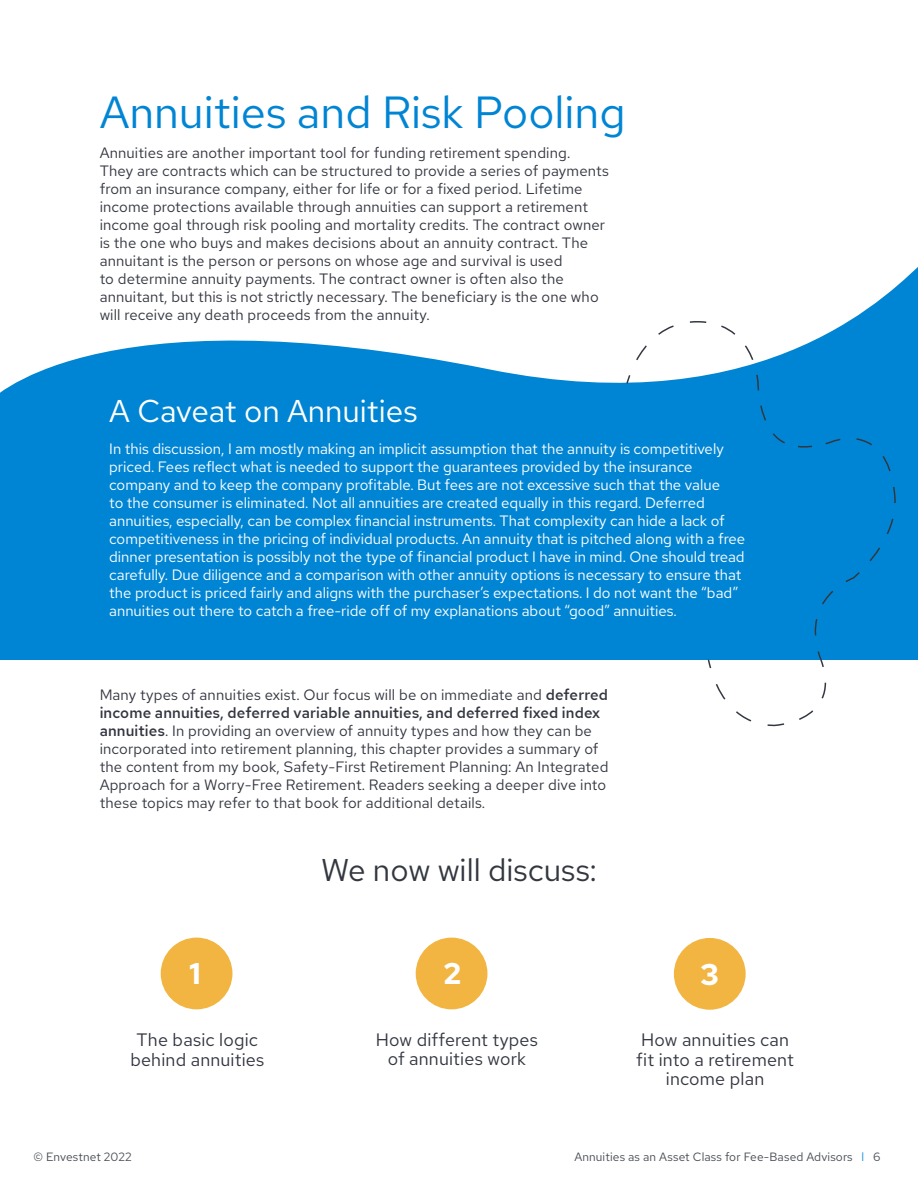
<style>
.page{position:relative;width:918px;height:1188px;background:#fff}
.page>*{position:absolute;margin:0;border:0;box-sizing:border-box;transform-origin:0 0}
.t1{font:45px "Red Hat Text";color:#0085d4}
.t2{font:31.5px "Red Hat Text";color:#fff}
.t3{font:31.5px "Red Hat Text";color:#333840}
.t4{font:700 30px "Red Hat Text";color:#fff}
.t5{font:18px/19.5px "Red Hat Text";letter-spacing:.01em;color:#333640;text-align:center}
.t6{font:15px/18px "Red Hat Text";letter-spacing:.01em;color:#333640}
.t7{font:15px/18px "Red Hat Text";color:#fff}
.t8{font:12px "Red Hat Text";letter-spacing:.01em;color:#474c53}
.s1{font-weight:500}
.s2{color:#1a91d8}
</style>
<div class="page">
<svg style="left:0;top:267px;width:918px;height:393px;fill:#0085d4"></svg>
<div style="left:416px;top:938px;width:71px;height:71px;background:#f2b542;border-radius:50%"></div>
<div style="left:161px;top:938px;width:71px;height:71px;background:#f2b542;border-radius:50%"></div>
<div style="left:674px;top:938px;width:72px;height:72px;background:#f2b542;border-radius:50%"></div>
<svg style="left:626px;top:320px;width:271px;height:407px"></svg>
<h1 class="t1" style="left:100px;top:82px;width:527px">Annuities and Risk Pooling</h1>
<p class="t6" style="left:100px;top:143px;width:511px">Annuities are another important tool for funding retirement spending.<br>They are contracts which can be structured to provide a series of payments from an insurance company, either for life or for a fixed period. Lifetime income protections available through annuities can support a retirement income goal through risk pooling and mortality credits. The contract owner is the one who buys and makes decisions about an annuity contract. The annuitant is the person or persons on whose age and survival is used<br>to determine annuity payments. The contract owner is often also the annuitant, but this is not strictly necessary. The beneficiary is the one who will receive any death proceeds from the annuity.</p>
<h2 class="t2" style="left:109px;top:390px;width:310px">A Caveat on Annuities</h2>
<p class="t7" style="left:109px;top:439px;width:638px">In this discussion, I am mostly making an implicit assumption that the annuity is competitively priced. Fees reflect what is needed to support the guarantees provided by the insurance company and to keep the company profitable. But fees are not excessive such that the value<br>to the consumer is eliminated. Not all annuities are created equally in this regard. Deferred annuities, especially, can be complex financial instruments. That complexity can hide a lack of competitiveness in the pricing of individual products. An annuity that is pitched along with a free dinner presentation is possibly not the type of financial product I have in mind. One should tread carefully. Due diligence and a comparison with other annuity options is necessary to ensure that the product is priced fairly and aligns with the purchaser’s expectations. I do not want the “bad” annuities out there to catch a free-ride off of my explanations about “good” annuities.</p>
<p class="t6" style="left:100px;top:685px;width:510px">Many types of annuities exist. Our focus will be on immediate and <span class="s1">deferred income annuities, deferred variable annuities, and deferred fixed index annuities</span>. In providing an overview of annuity types and how they can be incorporated into retirement planning, this chapter provides a summary of the content from my book, Safety-First Retirement Planning: An Integrated Approach for a Worry-Free Retirement. Readers seeking a deeper dive into these topics may refer to that book for additional details.</p>
<h2 class="t3" style="left:321px;top:849px;width:277px">We now will discuss:</h2>
<h3 class="t4" style="left:189px;top:954px;width:13px">1</h3>
<h3 class="t4" style="left:444px;top:954px;width:19px">2</h3>
<h3 class="t4" style="left:700px;top:954px;width:20px">3</h3>
<p class="t5" style="left:130px;top:1030px;width:136px">The basic logic behind annuities</p>
<p class="t5" style="left:376px;top:1029px;width:164px">How different types of annuities work</p>
<p class="t5" style="left:636px;top:1030px;width:159px">How annuities can fit into a retirement income plan</p>
<p class="t8" style="left:33px;top:1149px;width:100px">© Envestnet 2022</p>
<p class="t8" style="left:574px;top:1149px;width:308px">Annuities as an Asset Class for Fee-Based Advisors <span class="s2">l</span> 6</p>
</div>
